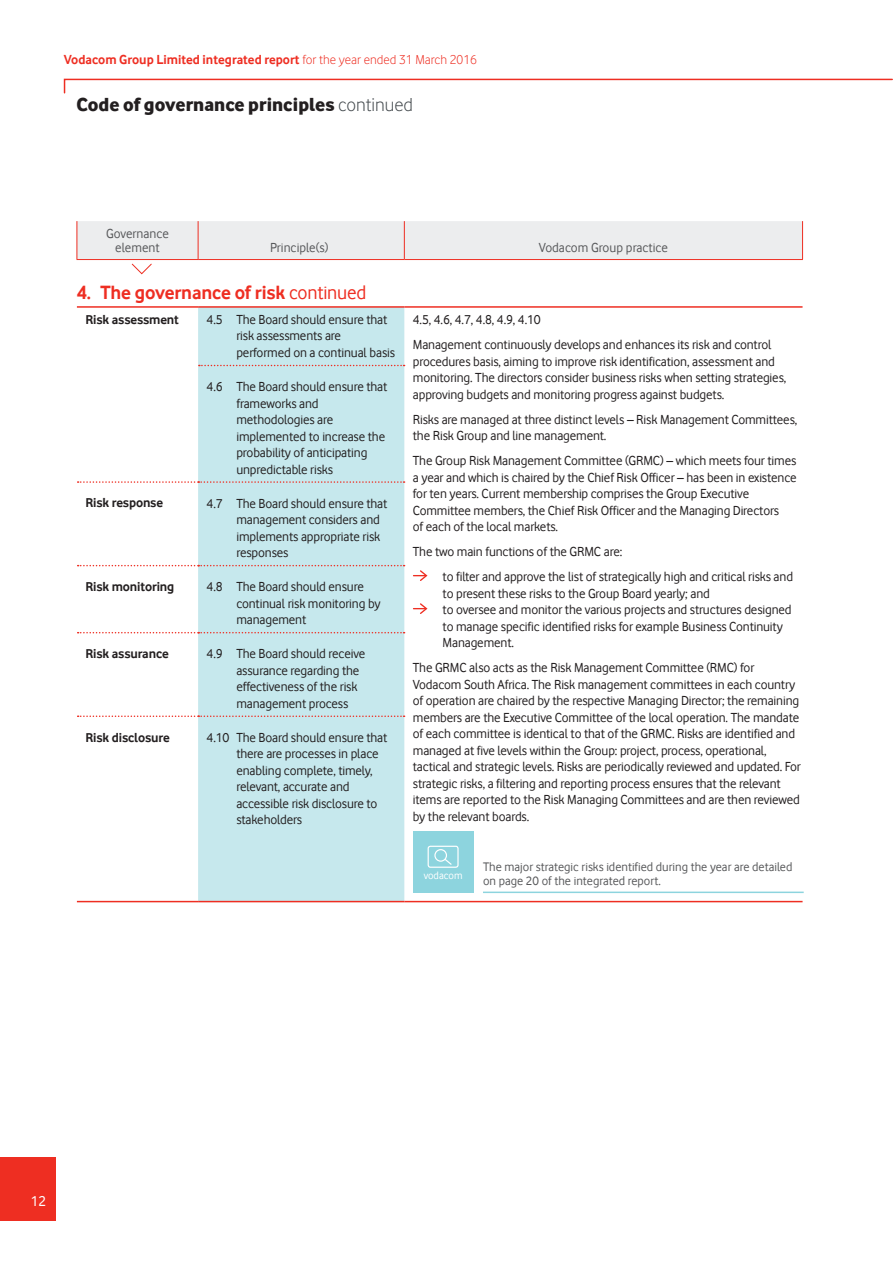
<style>
.page{position:relative;width:893px;height:1263px;background:#fff}
.page>*{position:absolute;margin:0;border:0;box-sizing:border-box;transform-origin:0 0}
.t1{font:700 19.8px "Vodafone Rg";letter-spacing:-.01em;color:#ee2e22}
.t2{font:19.5px "Vodafone Ex B";color:#231f20}
.t3{font:15px "Vodafone Rg";color:#fff}
.t4{font:13.5px/16.5px "Vodafone Rg";letter-spacing:-.01em;color:#231f20}
.t5{font:700 13.5px "Vodafone Rg";letter-spacing:-.01em;color:#231f20}
.t6{font:700 13.5px "Vodafone Rg";color:#ee2e22}
.t7{font:13.5px/13.5px "Vodafone Rg";color:#57585a;text-align:center}
.t8{font:12.75px/14.2px "Vodafone Rg";color:#57585a}
.t9{font:10.8px "Vodafone Rg";color:#fff}
.s1{font-family:"Vodafone Lt";font-weight:400}
.s2{font-family:"Vodafone Lt";color:#43494d}
.s3{font-weight:400}
</style>
<div class="page">
<div style="left:198px;top:308px;width:206px;height:593px;background:#c6e8ed"></div>
<hr style="left:802px;top:221px;width:1px;height:38px;background:#ee2e22">
<hr style="left:404px;top:259px;width:399px;height:1px;background:#ee2e22">
<hr style="left:77px;top:306px;width:121px;height:2px;background:#ee2e22">
<hr style="left:198px;top:306px;width:206px;height:2px;background:#ee2e22">
<hr style="left:404px;top:306px;width:398px;height:2px;background:#ee2e22">
<svg style="left:199px;top:365px;width:206px;height:1px"></svg>
<svg style="left:78px;top:481px;width:327px;height:2px"></svg>
<svg style="left:78px;top:565px;width:327px;height:1px"></svg>
<svg style="left:78px;top:632px;width:327px;height:1px"></svg>
<svg style="left:78px;top:715px;width:327px;height:2px"></svg>
<hr style="left:77px;top:901px;width:121px;height:1px;background:#ee2e22">
<hr style="left:198px;top:901px;width:206px;height:1px;background:#ee2e22">
<hr style="left:404px;top:901px;width:398px;height:1px;background:#ee2e22">
<svg style="left:77px;top:221px;width:725px;height:54px"></svg>
<svg style="left:413px;top:570px;width:14px;height:11px"></svg>
<svg style="left:413px;top:603px;width:14px;height:11px"></svg>
<hr style="left:483px;top:891px;width:321px;height:2px;background:#8dd4de">
<div style="left:413px;top:832px;width:60px;height:61px;background:#8dd4de"></div>
<div style="left:428px;top:846px;width:31px;height:22px;border:1px solid #fff;border-radius:2px"></div>
<div style="left:434px;top:849px;width:13px;height:13px;border:1px solid #fff;border-radius:50%"></div>
<svg style="left:443px;top:857px;width:9px;height:8px"></svg>
<div style="left:0;top:1157px;width:55px;height:63px;background:#ee2e22"></div>
<svg style="left:63px;top:78px;width:830px;height:16px"></svg>
<p class="t6" style="left:64px;top:52px;width:415px">Vodacom Group Limited integrated report <span class="s1">for the year ended 31 March 2016</span></p>
<h2 class="t2" style="left:77px;top:92px;width:338px">Code of governance principles <span class="s2">continued</span></h2>
<p class="t7" style="left:106px;top:227px;width:64px">Governance element</p>
<p class="t7" style="left:270px;top:240px;width:60px">Principle(s)</p>
<p class="t7" style="left:539px;top:240px;width:131px">Vodacom Group practice</p>
<h1 class="t1" style="left:77px;top:281px;width:291px">4. The governance of risk <span class="s3">continued</span></h1>
<p class="t5" style="left:85px;top:311px;width:95px">Risk assessment</p>
<p class="t4" style="left:236px;top:311px;width:160px;text-indent:-30px">4.5 The Board should ensure that risk assessments are performed on a continual basis</p>
<p class="t4" style="left:413px;top:307px;width:360px;line-height:25px">4.5, 4.6, 4.7, 4.8, 4.9, 4.10<br>Management continuously develops and enhances its risk and control</p>
<p class="t4" style="left:413px;top:353px;width:375px">procedures basis, aiming to improve risk identification, assessment and monitoring. The directors consider business risks when setting strategies, approving budgets and monitoring progress against budgets.</p>
<p class="t4" style="left:413px;top:411px;width:386px">Risks are managed at three distinct levels – Risk Management Committees, the Risk Group and line management.</p>
<p class="t4" style="left:413px;top:452px;width:385px">The Group Risk Management Committee (GRMC) – which meets four times a year and which is chaired by the Chief Risk Officer – has been in existence for ten years. Current membership comprises the Group Executive Committee members, the Chief Risk Officer and the Managing Directors<br>of each of the local markets.</p>
<p class="t4" style="left:443px;top:539px;width:352px;line-height:25px;text-indent:-30px">The two main functions of the GRMC are:<br>to filter and approve the list of strategically high and critical risks and</p>
<p class="t4" style="left:443px;top:585px;width:351px">to present these risks to the Group Board yearly; and<br>to oversee and monitor the various projects and structures designed to manage specific identified risks for example Business Continuity Management.</p>
<p class="t4" style="left:413px;top:659px;width:390px">The GRMC also acts as the Risk Management Committee (RMC) for Vodacom South Africa. The Risk management committees in each country of operation are chaired by the respective Managing Director; the remaining members are the Executive Committee of the local operation. The mandate of each committee is identical to that of the GRMC. Risks are identified and managed at five levels within the Group: project, process, operational, tactical and strategic levels. Risks are periodically reviewed and updated. For strategic risks, a filtering and reporting process ensures that the relevant items are reported to the Risk Managing Committees and are then reviewed by the relevant boards.</p>
<p class="t8" style="left:483px;top:859px;width:311px">The major strategic risks identified during the year are detailed on page 20 of the integrated report.</p>
<p class="t4" style="left:236px;top:378px;width:152px;text-indent:-30px">4.6 The Board should ensure that frameworks and methodologies are implemented to increase the probability of anticipating unpredictable risks</p>
<p class="t5" style="left:85px;top:495px;width:79px">Risk response</p>
<p class="t4" style="left:236px;top:495px;width:152px;text-indent:-30px">4.7 The Board should ensure that management considers and implements appropriate risk responses</p>
<p class="t5" style="left:85px;top:579px;width:90px">Risk monitoring</p>
<p class="t4" style="left:236px;top:578px;width:146px;text-indent:-30px">4.8 The Board should ensure continual risk monitoring by management</p>
<p class="t5" style="left:85px;top:646px;width:85px">Risk assurance</p>
<p class="t4" style="left:236px;top:645px;width:130px;text-indent:-30px">4.9 The Board should receive assurance regarding the effectiveness of the risk management process</p>
<p class="t5" style="left:85px;top:729px;width:86px">Risk disclosure</p>
<p class="t4" style="left:236px;top:729px;width:152px;text-indent:-30px">4.10 The Board should ensure that there are processes in place enabling complete, timely, relevant, accurate and accessible risk disclosure to stakeholders</p>
<p class="t9" style="left:424px;top:869px;width:40px">vodacom</p>
<p class="t3" style="left:31px;top:1193px;width:17px">12</p>
</div>
